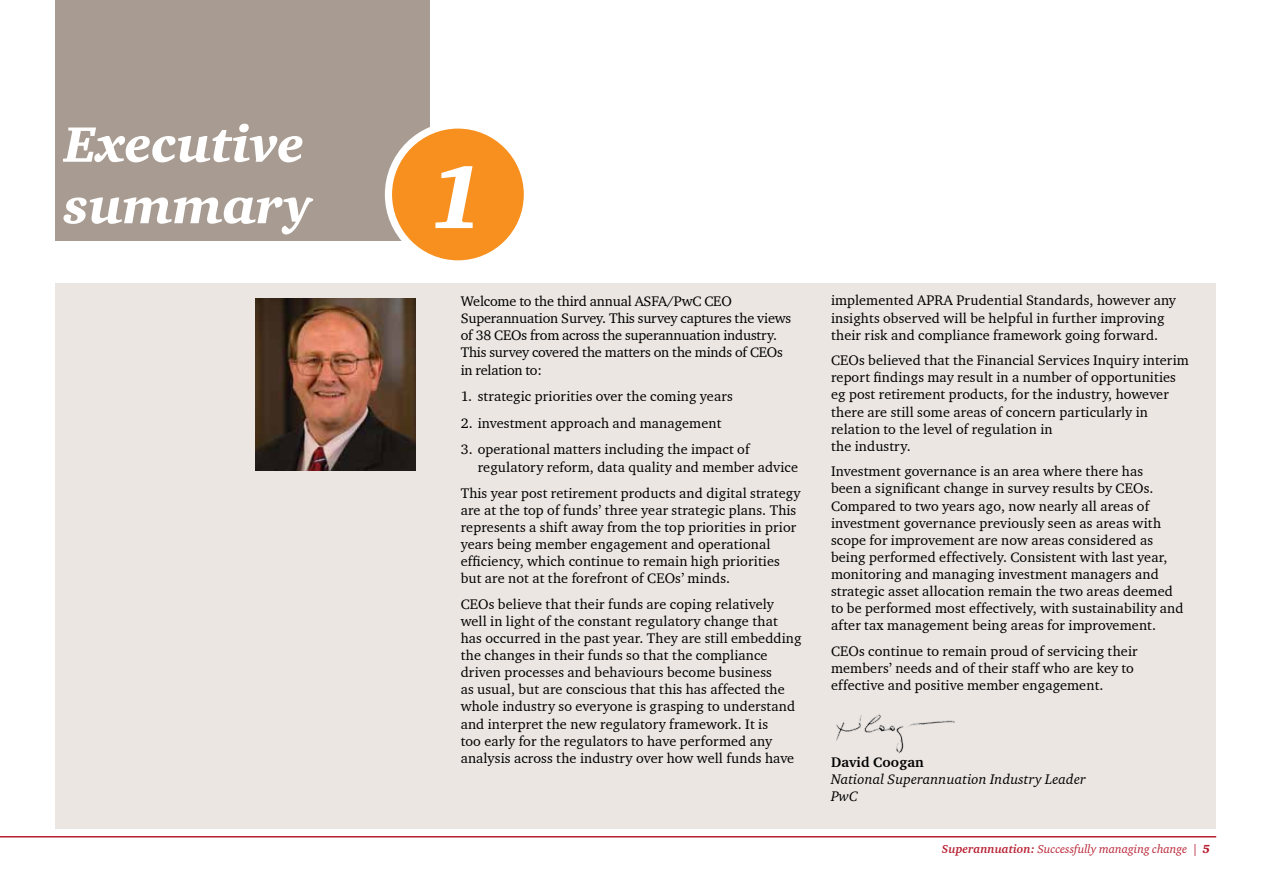
<style>
.page{position:relative;width:1263px;height:893px;background:#fff}
.page>*{position:absolute;margin:0;border:0;box-sizing:border-box;transform-origin:0 0}
.t1{font:91.2px "Charter ITC Blac Ital";color:#fff}
.t2{font:51px/61.5px "Charter ITC Blac Ital";color:#fff}
.t3{font:14.25px/17.1px "Charter ITC";letter-spacing:.01em;color:#000}
.t4{font:14.25px/17.1px "Charter ITC";letter-spacing:-.01em;color:#000}
.t5{font:italic 14.25px/17.1px "Charter ITC";letter-spacing:.01em;color:#000}
.t6{font:700 14.25px "Charter ITC";letter-spacing:.01em;color:#000}
.t7{font:italic 12px "Charter ITC";color:#b82234}
.s1{font-weight:700}
.s2{font-style:normal}
.s3{font-family:"Charter ITC Blac Ital";font-style:normal}
</style>
<div class="page">
<div style="left:55px;top:283px;width:1161px;height:545px;background:#ebe6e2"></div>
<img style="left:256px;top:298px;width:159px;height:173px">
<img style="left:836px;top:714px;width:119px;height:40px">
<div style="left:55px;top:0;width:374px;height:240px;background:#a89b91"></div>
<div style="left:388px;top:125px;width:139px;height:139px;background:#f7901e;border-radius:50%"></div>
<div style="left:385px;top:121px;width:146px;height:147px;border:7px solid #fff;border-radius:50%"></div>
<hr style="left:0;top:836px;width:1216px;height:1px;background:#b82234">
<h2 class="t2" style="left:64px;top:113px;width:249px">Executive summary</h2>
<h1 class="t1" style="left:428px;top:140px;width:60px">1</h1>
<p class="t4" style="left:461px;top:292px;width:332px">Welcome to the third annual ASFA/PwC CEO Superannuation Survey. This survey captures the views of 38 CEOs from across the superannuation industry.<br>This survey covered the matters on the minds of CEOs in relation to:</p>
<p class="t3" style="left:461px;top:387px;width:274px">1. strategic priorities over the coming years</p>
<p class="t3" style="left:461px;top:414px;width:262px">2. investment approach and management</p>
<p class="t3" style="left:478px;top:440px;width:322px;line-height:18px;text-indent:-17px">3. operational matters including the impact of regulatory reform, data quality and member advice</p>
<p class="t3" style="left:461px;top:484px;width:341px">This year post retirement products and digital strategy are at the top of funds’ three year strategic plans. This represents a shift away from the top priorities in prior years being member engagement and operational efficiency, which continue to remain high priorities but are not at the forefront of CEOs’ minds.</p>
<p class="t3" style="left:461px;top:595px;width:342px">CEOs believe that their funds are coping relatively well in light of the constant regulatory change that has occurred in the past year. They are still embedding the changes in their funds so that the compliance driven processes and behaviours become business<br>as usual, but are conscious that this has affected the whole industry so everyone is grasping to understand and interpret the new regulatory framework. It is<br>too early for the regulators to have performed any analysis across the industry over how well funds have</p>
<p class="t3" style="left:831px;top:292px;width:346px">implemented APRA Prudential Standards, however any insights observed will be helpful in further improving their risk and compliance framework going forward.</p>
<p class="t3" style="left:831px;top:352px;width:359px">CEOs believed that the Financial Services Inquiry interim report findings may result in a number of opportunities eg post retirement products, for the industry, however there are still some areas of concern particularly in relation to the level of regulation in<br>the industry.</p>
<p class="t3" style="left:831px;top:463px;width:354px">Investment governance is an area where there has<br>been a significant change in survey results by CEOs.<br>Compared to two years ago, now nearly all areas of investment governance previously seen as areas with scope for improvement are now areas considered as being performed effectively. Consistent with last year, monitoring and managing investment managers and strategic asset allocation remain the two areas deemed to be performed most effectively, with sustainability and after tax management being areas for improvement.</p>
<p class="t3" style="left:831px;top:642px;width:308px">CEOs continue to remain proud of servicing their members’ needs and of their staff who are key to effective and positive member engagement.</p>
<p class="t6" style="left:831px;top:753px;width:94px">David Coogan</p>
<p class="t5" style="left:831px;top:770px;width:256px">National Superannuation Industry Leader<br>PwC</p>
<p class="t7" style="left:942px;top:841px;width:270px"><span class="s1">Superannuation:</span> Successfully managing change <span class="s2">|</span> <span class="s3">5</span></p>
</div>
